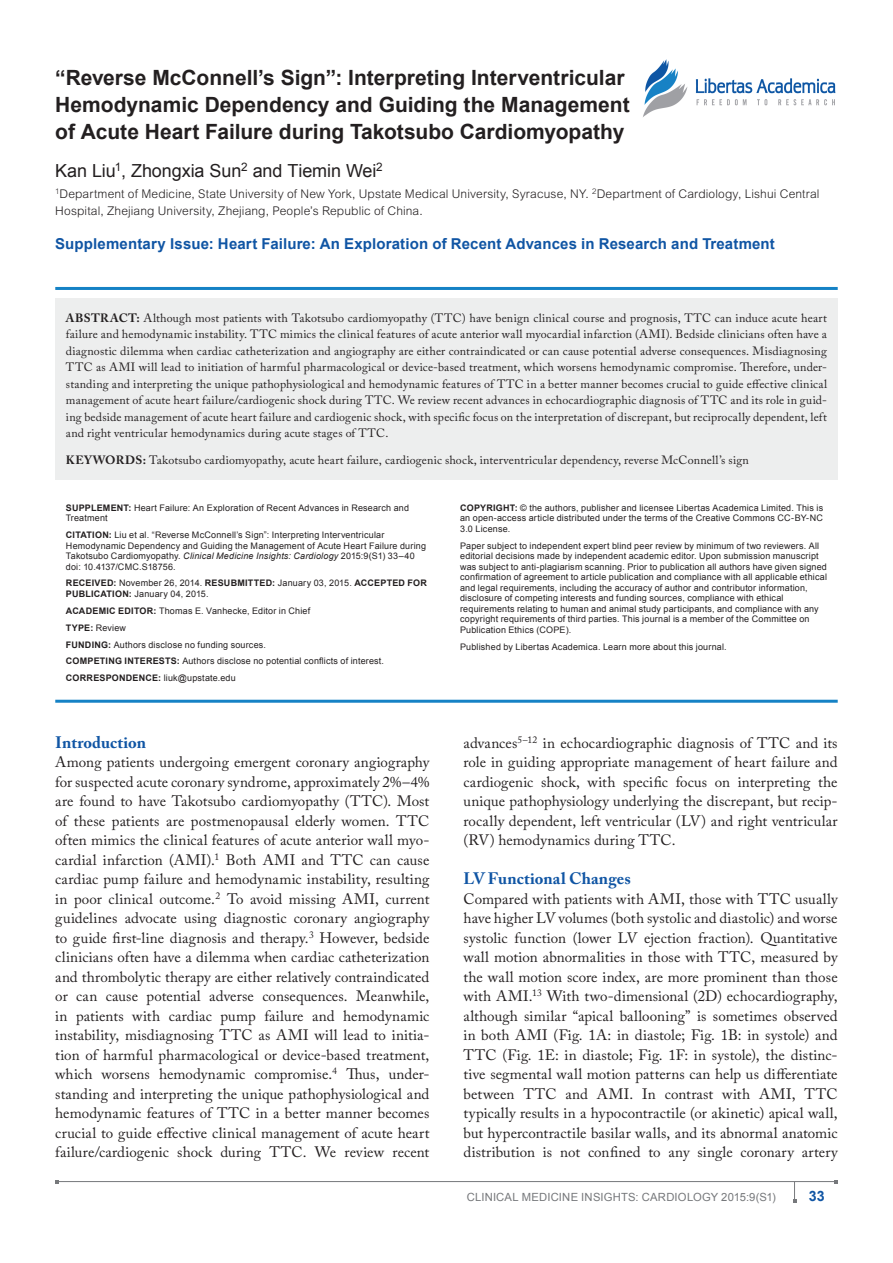
<style>
.page{position:relative;width:893px;height:1263px;background:#fff}
.page>*{position:absolute;margin:0;border:0;box-sizing:border-box;transform-origin:0 0}
.AT{font:700 21px/27px "Arial";color:#231f20}
.AAu{font:18px "Arial";letter-spacing:-.005em;color:#231f20}
.t1{font:700 16.5px "Adobe Caslon Pro";letter-spacing:.01em;color:#1055a4}
.TxF{font:15px/19.5px "Adobe Caslon Pro";letter-spacing:.005em;color:#231f20;text-align:justify}
.SI{font:700 15px "Arial";letter-spacing:.01em;color:#1055a4}
.RunF-folio{font:700 14.25px "Arial";color:#1055a4}
.t2{font:12px/16.5px "Adobe Caslon Pro";letter-spacing:.015em;color:#231f20;text-align:justify}
.AAuAff-b4-Supplement{font:300 12px/16.5px "Arial MT Std";letter-spacing:.01em;color:#231f20}
.RunF{font:11.25px "Arial";letter-spacing:.015em;color:#76787b}
.t3{font:9px/10.5px "Arial";letter-spacing:.02em;color:#231f20}
.t4{font:700 9px/16.8px "Arial";letter-spacing:.03em;color:#231f20}
.s1{font-weight:700}
.s2{font-style:italic}
.s3{font-weight:400}
</style>
<div class="page">
<hr style="left:57px;top:1181px;width:779px;height:1px;background:#76787b">
<svg style="left:793px;top:1182px;width:3px;height:20px"></svg>
<img style="left:643px;top:59px;width:193px;height:58px">
<hr style="left:55px;top:287px;width:783px;height:3px;background:#1582c5">
<hr style="left:55px;top:700px;width:783px;height:3px;background:#1582c5">
<div style="left:55px;top:298px;width:783px;height:181px;background:#edeeee"></div>
<p class="AT" style="left:55px;top:65px;width:576px">“Reverse McConnell’s Sign”: Interpreting Interventricular<br>Hemodynamic Dependency and Guiding the Management of Acute Heart Failure during Takotsubo Cardiomyopathy</p>
<p class="AAu" style="left:55px;top:159px;width:329px">Kan Liu<sup>1</sup>, Zhongxia Sun<sup>2</sup> and Tiemin Wei<sup>2</sup></p>
<p class="AAuAff-b4-Supplement" style="left:55px;top:186px;width:766px"><sup>1</sup>Department of Medicine, State University of New York, Upstate Medical University, Syracuse, NY. <sup>2</sup>Department of Cardiology, Lishui Central<br>Hospital, Zhejiang University, Zhejiang, People’s Republic of China.</p>
<p class="SI" style="left:55px;top:234px;width:721px">Supplementary Issue: Heart Failure: An Exploration of Recent Advances in Research and Treatment</p>
<p class="t2" style="left:66px;top:309px;width:763px"><span class="s1">Abstract:</span> Although most patients with Takotsubo cardiomyopathy (TTC) have benign clinical course and prognosis, TTC can induce acute heart failure and hemodynamic instability. TTC mimics the clinical features of acute anterior wall myocardial infarction (AMI). Bedside clinicians often have a diagnostic dilemma when cardiac catheterization and angiography are either contraindicated or can cause potential adverse consequences. Misdiagnosing TTC as AMI will lead to initiation of harmful pharmacological or device-based treatment, which worsens hemodynamic compromise. Therefore, under&shy;standing and interpreting the unique pathophysiological and hemodynamic features of TTC in a better manner becomes crucial to guide effective clinical management of acute heart failure/cardiogenic shock during TTC. We review recent advances in echocardiographic diagnosis of TTC and its role in guid&shy;ing bedside management of acute heart failure and cardiogenic shock, with specific focus on the interpretation of discrepant, but reciprocally dependent, left and right ventricular hemodynamics during acute stages of TTC.</p>
<p class="t2" style="left:66px;top:452px;width:684px"><span class="s1">Keywords:</span> Takotsubo cardiomyopathy, acute heart failure, cardiogenic shock, interventricular dependency, reverse McConnell’s sign</p>
<p class="t3" style="left:66px;top:502px;width:345px"><span class="s1">SUPPLEMENT:</span> Heart Failure: An Exploration of Recent Advances in Research and<br>Treatment</p>
<p class="t4" style="left:66px;top:527px;width:12px">Citati</p>
<p class="t3" style="left:460px;top:502px;width:365px;text-align:justify;text-indent:55px"><span class="s1">:</span> © the authors, publisher and licensee Libertas Academica Limited. This is an open-access article distributed under the terms of the Creative Commons CC-BY-N C 3.0 License.</p>
<p class="t3" style="left:460px;top:540px;width:368px">Paper subject to independent expert blind peer review by minimum of two reviewers. All editorial decisions made by independent academic editor. Upon submission manuscript was subject to anti-plagiarism scanning. Prior to publication all authors have given signed confirmation of agreement to article publication and compliance with all applicable ethical and legal requirements, including the accuracy of author and contributor information, disclosure of competing interests and funding sources, compliance with ethical requirements relating to human and animal study participants, and compliance with any copyright requirements of third parties. This journal is a member of the Committee on Publication Ethics (COPE).</p>
<p class="t3" style="left:460px;top:641px;width:268px">Published by Libertas Academica. Learn more about this journal.</p>
<p class="t4" style="left:460px;top:499px;width:21px">Copyright</p>
<p class="t3" style="left:66px;top:530px;width:362px;text-indent:29px"><span class="s1">on:</span> Liu et al. “Reverse McConnell’s Sign”: I nterpreting I nterventricular Hemodynamic Dependency and Guiding the Management of Acute Heart Failure during Takotsubo Cardiomyopathy. <span class="s2">Clinical Medicine Insights: Cardiology</span> 2015:9(S1) 33–40 doi: 10.4137/CMC.S18756.</p>
<p class="t4" style="left:66px;top:575px;width:13px">Recei</p>
<p class="t3" style="left:95px;top:578px;width:150px"><span class="s1">ved:</span> November 26, 2014. <span class="s1">ReSubmitted</span></p>
<p class="t3" style="left:272px;top:578px;width:96px"><span class="s1">:</span> January 03, 2015. <span class="s1">Accepted</span></p>
<p class="t4" style="left:408px;top:575px;width:18px">for</p>
<p class="t4" style="left:66px;top:586px;width:26px">publicati</p>
<p class="t3" style="left:115px;top:589px;width:95px"><span class="s1">on:</span> January 04, 2015.</p>
<p class="t4" style="left:66px;top:602px;width:14px">Academic</p>
<p class="t4" style="left:118px;top:602px;width:7px">edit</p>
<p class="t3" style="left:140px;top:605px;width:172px"><span class="s1">or:</span> Thomas E. Vanhecke, Editor in Chief</p>
<p class="t4" style="left:66px;top:619px;width:62px">TYPE: <span class="s3">Review<br></span>Funding</p>
<p class="t3" style="left:108px;top:639px;width:159px"><span class="s1">:</span> Authors disclose no funding sources.</p>
<p class="t4" style="left:66px;top:653px;width:21px">Competing</p>
<p class="t4" style="left:125px;top:653px;width:10px">Interests</p>
<p class="t3" style="left:177px;top:656px;width:209px"><span class="s1">:</span> Authors disclose no potential conflicts of interest.</p>
<p class="t4" style="left:66px;top:670px;width:22px">Corresp</p>
<p class="t4" style="left:112px;top:670px;width:15px">ondence</p>
<p class="t3" style="left:158px;top:673px;width:79px"><span class="s1">:</span> liuk@upstate.edu</p>
<h1 class="t1" style="left:55px;top:732px;width:92px">Introduction</h1>
<p class="TxF" style="left:55px;top:752px;width:376px">Among patients undergoing emergent coronary angiography for suspected acute coronary syndrome, approximately 2%–4% are found to have Takotsubo cardiomyopathy (TTC). Most of these patients are postmenopausal elderly women. TTC often mimics the clinical features of acute anterior wall myo&shy;cardial infarction (AMI).<sup>1</sup> Both AMI and TTC can cause cardiac pump failure and hemodynamic instability, resulting in poor clinical outcome.<sup>2</sup> To avoid missing AMI, current guidelines advocate using diagnostic coronary angiography to guide first-line diagnosis and therapy.<sup>3</sup> However, bedside clinicians often have a dilemma when cardiac catheterization and thrombolytic therapy are either relatively contraindicated or can cause potential adverse consequences. Meanwhile, in patients with cardiac pump failure and hemodynamic instability, misdiagnosing TTC as AMI will lead to initia&shy;tion of harmful pharmacological or device-based treatment, which worsens hemodynamic compromise.<sup>4</sup> Thus, under&shy;standing and interpreting the unique pathophysiological and hemodynamic features of TTC in a better manner becomes crucial to guide effective clinical management of acute heart failure/cardiogenic shock during TTC. We review recent</p>
<p class="TxF" style="left:463px;top:733px;width:376px">advances<sup>5–12</sup> in echocardiographic diagnosis of TTC and its role in guiding appropriate management of heart failure and cardiogenic shock, with specific focus on interpreting the unique pathophysiology underlying the discrepant, but recip&shy;rocally dependent, left ventricular (LV) and right ventricular (RV) hemodynamics during TTC.</p>
<h1 class="t1" style="left:463px;top:869px;width:169px">LV Functional Changes</h1>
<p class="TxF" style="left:463px;top:889px;width:376px">Compared with patients with AMI, those with TTC usually have higher LV volumes (both systolic and diastolic) and worse systolic function (lower LV ejection fraction). Quantitative wall motion abnormalities in those with TTC, measured by the wall motion score index, are more prominent than those with AMI.<sup>13</sup> With two-dimensional (2D) echocardiography, although similar “apical ballooning” is sometimes observed in both AMI (Fig. 1A: in diastole; Fig. 1B: in systole) and TTC (Fig. 1E: in diastole; Fig. 1F: in systole), the distinc&shy;tive segmental wall motion patterns can help us differentiate between TTC and AMI. In contrast with AMI, TTC typically results in a hypocontractile (or akinetic) apical wall, but hypercontractile basilar walls, and its abnormal anatomic distribution is not confined to any single coronary artery</p>
<p class="RunF" style="left:467px;top:1189px;width:311px">Clinical Medicine I nsights: Cardiology 2015:9(S1)</p>
<p class="RunF-folio" style="left:809px;top:1186px;width:18px">33</p>
</div>
